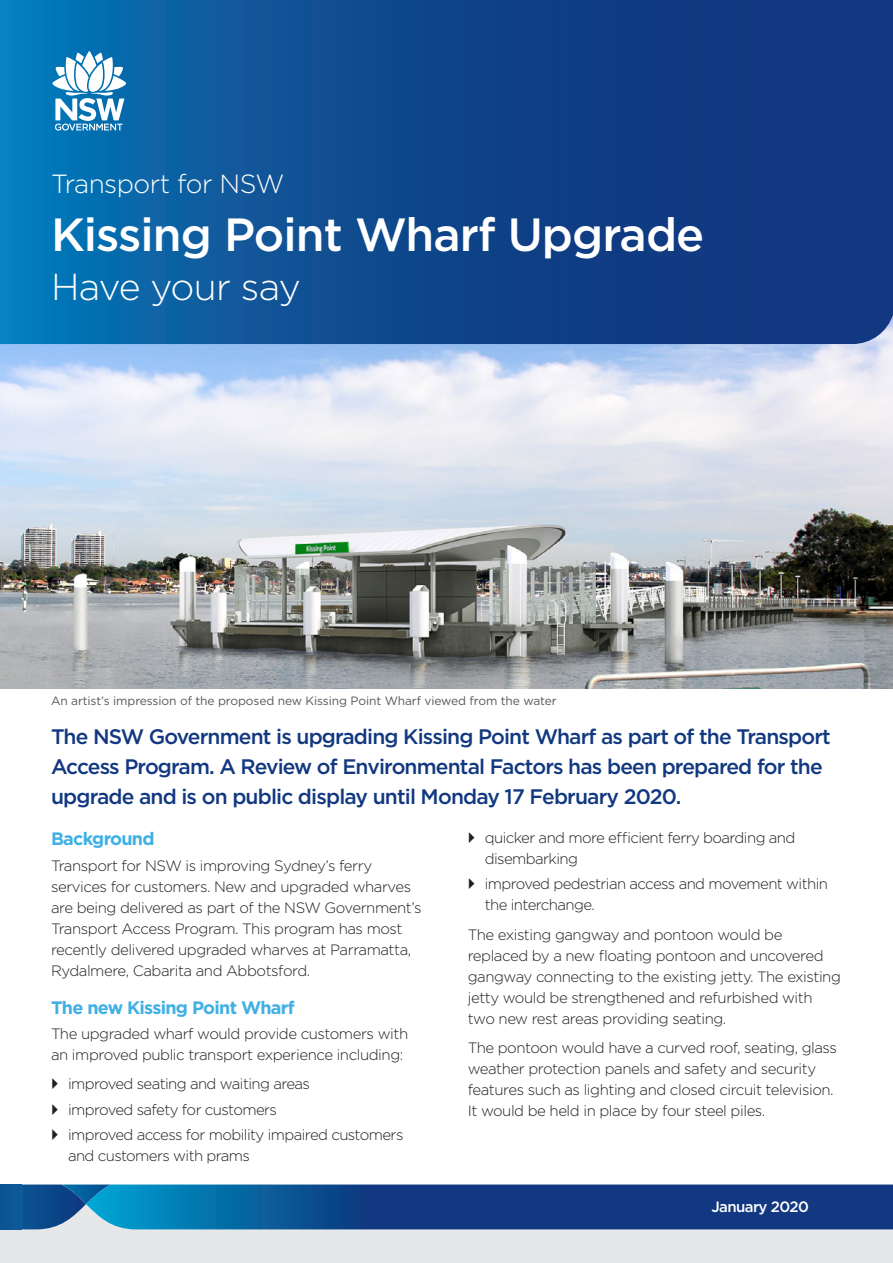
<style>
.page{position:relative;width:893px;height:1263px;background:#fff}
.page>*{position:absolute;margin:0;border:0;box-sizing:border-box;transform-origin:0 0}
.HEADER_A{font:500 46.5px "Gotham";letter-spacing:-.02em;color:#fff}
.t1{font:300 37.5px "Gotham";letter-spacing:-.03em;color:#fff}
.TfNSW{font:300 26.25px "Gotham";letter-spacing:-.02em;color:#fff}
.INTRO_PARA{font:500 21px/30px "Gotham";letter-spacing:-.04em;color:#113880}
.SUB_1{font:700 18px "Gotham";letter-spacing:-.04em;color:#40b0e4}
.BODY_1{font:300 15px/21px "Gotham";letter-spacing:-.03em;color:#231f20}
.t2{font:500 15px "Gotham";letter-spacing:-.04em;color:#fff}
.CAPTIONS_GREY_LEFT{font:12px "Gotham";letter-spacing:-.01em;color:#57585a}
</style>
<div class="page">
<img style="left:0;top:344px;width:893px;height:345px">
<div style="left:0;top:1194px;width:893px;height:69px;background:#e6e7e9"></div>
<svg style="left:21px;top:1184px;width:872px;height:45px;background:#144e90"></svg>
<div style="left:0;top:1184px;width:21px;height:45px;background:#0c5795"></div>
<svg style="left:0;top:0;width:893px;height:344px;background:#0e4b90"></svg>
<hr style="left:892px;top:0;width:1px;height:303px;background:#113880">
<svg style="left:53px;top:51px;width:73px;height:80px"></svg>
<p class="TfNSW" style="left:51px;top:167px;width:235px">Transport for NSW</p>
<p class="HEADER_A" style="left:51px;top:204px;width:655px">Kissing Point Wharf Upgrade</p>
<h2 class="t1" style="left:51px;top:263px;width:251px">Have your say</h2>
<p class="CAPTIONS_GREY_LEFT" style="left:51px;top:693px;width:507px">An artist’s impression of the proposed new Kissing Point Wharf viewed from the water</p>
<p class="INTRO_PARA" style="left:51px;top:721px;width:781px">The NSW Government is upgrading Kissing Point Wharf as part of the Transport<br>Access Program. A Review of Environmental Factors has been prepared for the upgrade and is on public display until Monday 17 February 2020.</p>
<p class="SUB_1" style="left:51px;top:827px;width:105px">Background</p>
<p class="BODY_1" style="left:51px;top:854px;width:372px">Transport for NSW is improving Sydney’s ferry services for customers. New and upgraded wharves are being delivered as part of the NSW Government’s Transport Access Program. This program has most recently delivered upgraded wharves at Parramatta, Rydalmere, Cabarita and Abbotsford.</p>
<p class="SUB_1" style="left:51px;top:995px;width:245px">The new Kissing Point Wharf</p>
<p class="BODY_1" style="left:51px;top:1023px;width:359px">The upgraded wharf would provide customers with an improved public transport experience including:</p>
<p class="BODY_1" style="left:68px;top:1073px;width:243px">improved seating and waiting areas</p>
<p class="BODY_1" style="left:68px;top:1098px;width:211px">improved safety for customers</p>
<p class="BODY_1" style="left:68px;top:1124px;width:337px">improved access for mobility impaired customers and customers with prams</p>
<p class="BODY_1" style="left:485px;top:827px;width:312px">quicker and more efficient ferry boarding and disembarking</p>
<p class="BODY_1" style="left:485px;top:873px;width:345px">improved pedestrian access and movement within the interchange.</p>
<p class="BODY_1" style="left:468px;top:923px;width:375px">The existing gangway and pontoon would be replaced by a new floating pontoon and uncovered gangway connecting to the existing jetty. The existing jetty would be strengthened and refurbished with two new rest areas providing seating.</p>
<p class="BODY_1" style="left:468px;top:1037px;width:371px">The pontoon would have a curved roof, seating, glass weather protection panels and safety and security features such as lighting and closed circuit television.<br>It would be held in place by four steel piles.</p>
<p class="t2" style="left:711px;top:1197px;width:99px">January 2020</p>
</div>
